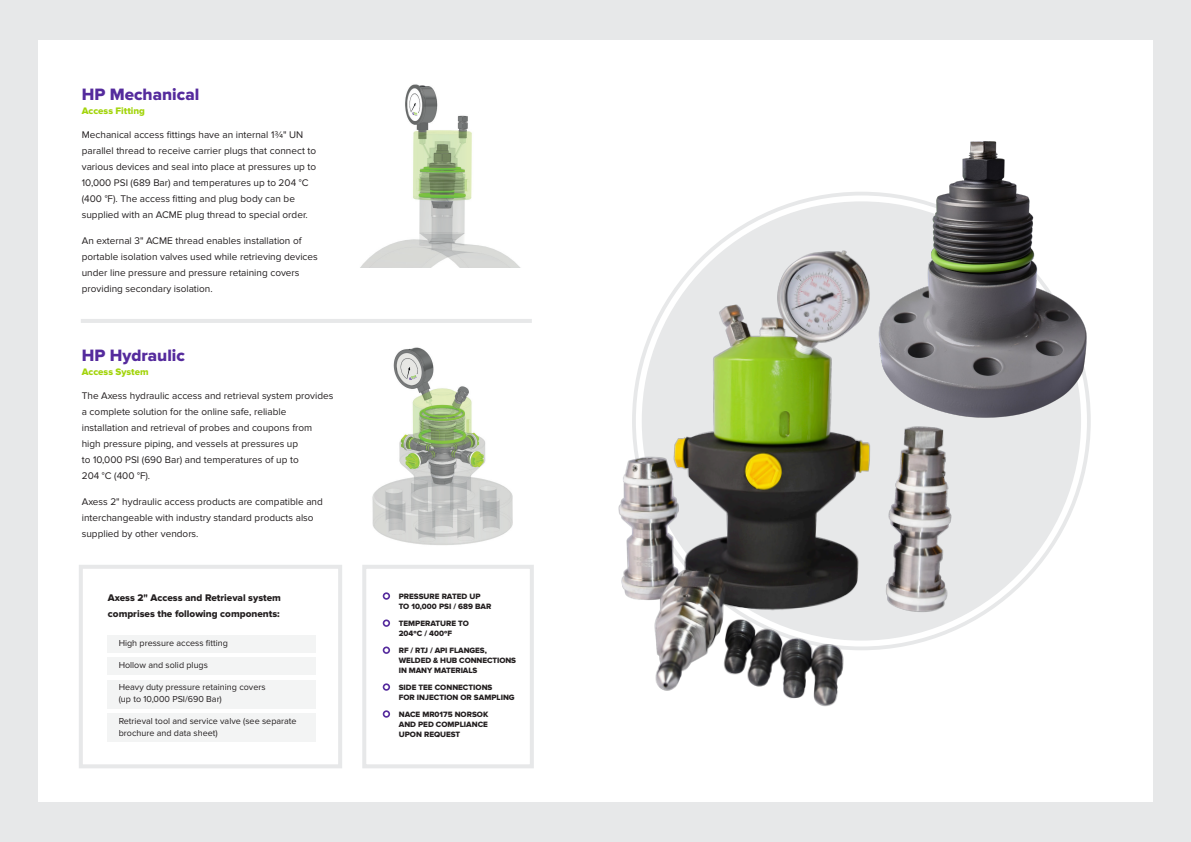
<style>
.page{position:relative;width:1191px;height:842px;background:#e7e8e9}
.page>*{position:absolute;margin:0;border:0;box-sizing:border-box;transform-origin:0 0}
.t1{font:17.1px "Proxima Nova Extrabld";color:#552b9d}
.t2{font:10px/16px "Proxima Nova";color:#231f20}
.t3{font:10px/16px "Proxima Nova Extrabld";color:#231f20}
.t4{font:9.8px "Proxima Nova Extrabld";color:#a2d40a}
.t5{font:9px/12px "Proxima Nova";color:#231f20}
.t6{font:8px/10px "Proxima Nova Extrabld";color:#231f20}
</style>
<div class="page">
<div style="left:38px;top:40px;width:1115px;height:762px;background:#fff"></div>
<div style="left:362px;top:565px;width:172px;height:203px;border:4px solid #e7e8e9"></div>
<div style="left:79px;top:565px;width:263px;height:203px;border:4px solid #e7e8e9"></div>
<div style="left:108px;top:635px;width:208px;height:18px;background:#f3f4f4"></div>
<div style="left:108px;top:657px;width:208px;height:18px;background:#f3f4f4"></div>
<div style="left:108px;top:680px;width:208px;height:29px;background:#f3f4f4"></div>
<div style="left:108px;top:713px;width:208px;height:29px;background:#f3f4f4"></div>
<svg style="left:383px;top:592px;width:7px;height:8px"></svg>
<svg style="left:383px;top:619px;width:7px;height:8px"></svg>
<svg style="left:383px;top:646px;width:7px;height:8px"></svg>
<svg style="left:383px;top:683px;width:7px;height:8px"></svg>
<svg style="left:383px;top:710px;width:7px;height:8px"></svg>
<hr style="left:81px;top:319px;width:451px;height:4px;background:#e7e8e9">
<img style="left:372px;top:347px;width:141px;height:198px">
<img style="left:361px;top:84px;width:159px;height:183px">
<div style="left:642px;top:201px;width:439px;height:440px;background:#e7e8e9;border-radius:50%"></div>
<img style="left:618px;top:194px;width:369px;height:513px">
<img style="left:826px;top:141px;width:265px;height:304px">
<h1 class="t1" style="left:82px;top:85px;width:119px">HP Mechanical</h1>
<p class="t4" style="left:82px;top:105px;width:65px">Access Fitting</p>
<p class="t2" style="left:82px;top:127px;width:236px">Mechanical access fittings have an internal 1¾" UN parallel thread to receive carrier plugs that connect to various devices and seal into place at pressures up to 10,000 PSI (689 Bar) and temperatures up to 204 °C (400 °F). The access fitting and plug body can be supplied with an ACME plug thread to special order.</p>
<p class="t2" style="left:82px;top:233px;width:237px">An external 3" ACME thread enables installation of portable isolation valves used while retrieving devices under line pressure and pressure retaining covers providing secondary isolation.</p>
<h1 class="t1" style="left:82px;top:346px;width:105px">HP Hydraulic</h1>
<p class="t4" style="left:82px;top:366px;width:68px">Access System</p>
<p class="t2" style="left:82px;top:387px;width:253px">The Axess hydraulic access and retrieval system provides a complete solution for the online safe, reliable installation and retrieval of probes and coupons from high pressure piping, and vessels at pressures up<br>to 10,000 PSI (690 Bar) and temperatures of up to<br>204 °C (400 °F).</p>
<p class="t2" style="left:82px;top:493px;width:243px">Axess 2" hydraulic access products are compatible and interchangeable with industry standard products also supplied by other vendors.</p>
<p class="t3" style="left:108px;top:590px;width:175px">Axess 2" Access and Retrieval system comprises the following components:</p>
<p class="t5" style="left:119px;top:638px;width:111px">High pressure access fitting</p>
<p class="t5" style="left:119px;top:659px;width:91px">Hollow and solid plugs</p>
<p class="t5" style="left:119px;top:681px;width:148px">Heavy duty pressure retaining covers (up to 10,000 PSI/690 Bar)</p>
<p class="t5" style="left:119px;top:715px;width:179px">Retrieval tool and service valve (see separate brochure and data sheet)</p>
<p class="t6" style="left:399px;top:591px;width:94px">PRESSURE RATED UP<br>TO 10,000 PSI / 689 BAR</p>
<p class="t6" style="left:399px;top:618px;width:72px">TEMPERATURE TO<br>204ºC / 400ºF</p>
<p class="t6" style="left:399px;top:645px;width:119px">RF / RTJ / API FLANGES,<br>WELDED &amp; HUB CONNECTIONS<br>IN MANY MATERIALS</p>
<p class="t6" style="left:399px;top:682px;width:117px">SIDE TEE CONNECTIONS<br>FOR INJECTION OR SAMPLING</p>
<p class="t6" style="left:399px;top:709px;width:91px;text-align:justify">NACE MR0175 NORSOK AND PED COMPLIANCE UPON REQUEST</p>
</div>
